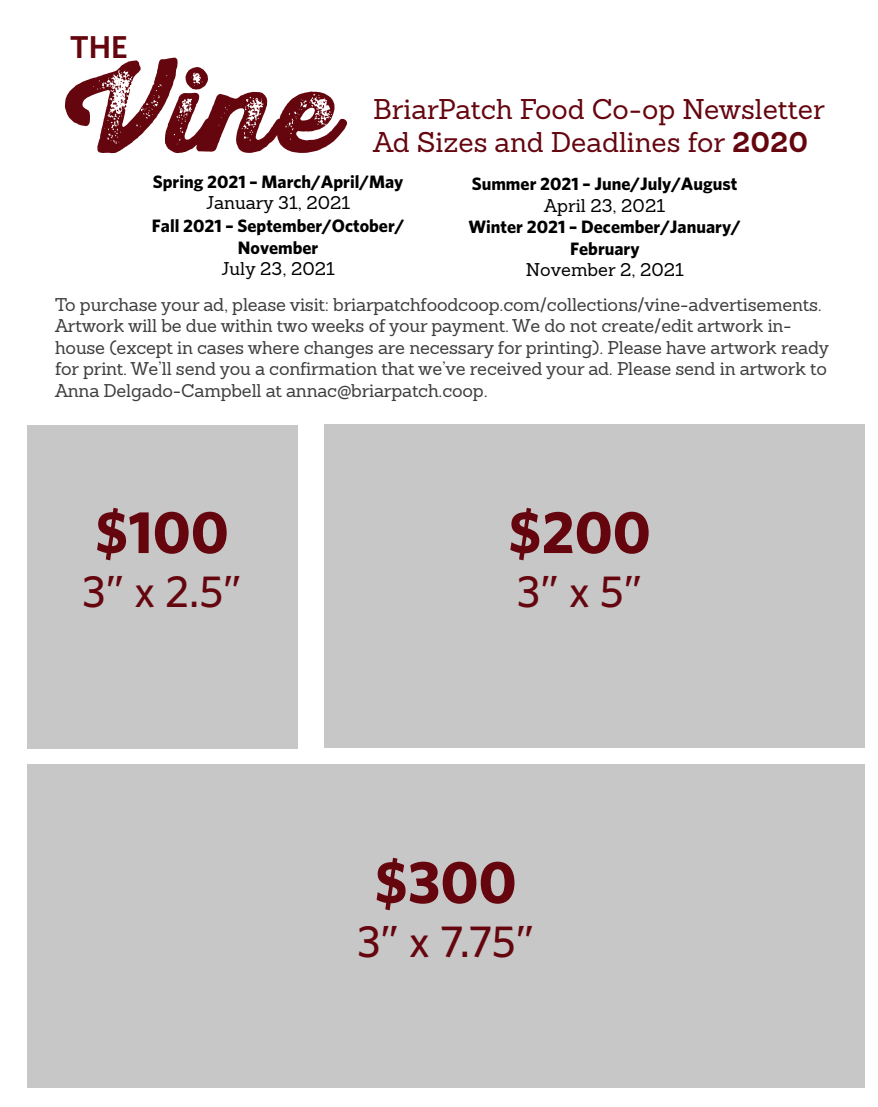
<style>
.page{position:relative;width:878px;height:1107px;background:#fff}
.page>*{position:absolute;margin:0;border:0;box-sizing:border-box;transform-origin:0 0}
.t1{font:111.9px "Thirsty Rough Blk Thr";color:#65060f}
.t2{font:700 60px "Whitney";color:#65060f}
.t3{font:500 45px "Whitney";color:#65060f}
.t4{font:600 31.65px "Whitney";color:#65060f}
.t5{font:27.9px/33.5px "Sanchez";color:#65060f}
.t6{font:18px/21.6px "Sanchez";letter-spacing:-.01em;color:#3e3e3f}
.t7{font:700 18px/21.5px "Whitney";color:#000;text-align:center}
.t8{font:18px "Sanchez";color:#000}
.s1{font-weight:700}
</style>
<div class="page">
<div style="left:27px;top:425px;width:270px;height:324px;background:#c8c7c7"></div>
<div style="left:27px;top:764px;width:837px;height:324px;background:#c8c7c7"></div>
<div style="left:324px;top:424px;width:540px;height:324px;background:#c8c7c7"></div>
<p class="t4" style="left:70px;top:26px;width:60px">THE</p>
<p class="t1" style="left:65px;top:24px;width:274px">Vine</p>
<p class="t5" style="left:373px;top:92px;width:453px">BriarPatch Food Co-op Newsletter<br>Ad Sizes and Deadlines for <span class="s1">2020</span></p>
<p class="t7" style="left:153px;top:170px;width:252px">Spring 2021 – March/April/May</p>
<p class="t8" style="left:206px;top:191px;width:145px">January 31, 2021</p>
<p class="t7" style="left:152px;top:215px;width:254px">Fall 2021 – September/October/<br>November</p>
<p class="t8" style="left:221px;top:257px;width:115px">July 23, 2021</p>
<p class="t7" style="left:471px;top:173px;width:267px">Summer 2021 – June/July/August</p>
<p class="t8" style="left:544px;top:194px;width:122px">April 23, 2021</p>
<p class="t7" style="left:468px;top:216px;width:274px">Winter 2021 – December/January/<br>February</p>
<p class="t8" style="left:525px;top:258px;width:160px">November 2, 2021</p>
<p class="t6" style="left:55px;top:293px;width:775px">To purchase your ad, please visit: briarpatchfoodcoop.com/collections/vine-advertisements.<br>Artwork will be due within two weeks of your payment. We do not create/edit artwork in&shy;house (except in cases where changes are necessary for printing). Please have artwork ready for print. We’ll send you a confirmation that we’ve received your ad. Please send in artwork to Anna Delgado-Campbell at annac@briarpatch.coop.</p>
<p class="t2" style="left:95px;top:492px;width:135px">$100</p>
<p class="t3" style="left:83px;top:562px;width:160px">3” x 2.5”</p>
<p class="t2" style="left:508px;top:492px;width:144px">$200</p>
<p class="t3" style="left:517px;top:562px;width:126px">3” x 5”</p>
<p class="t2" style="left:375px;top:842px;width:143px">$300</p>
<p class="t3" style="left:357px;top:912px;width:178px">3” x 7.75”</p>
</div>
